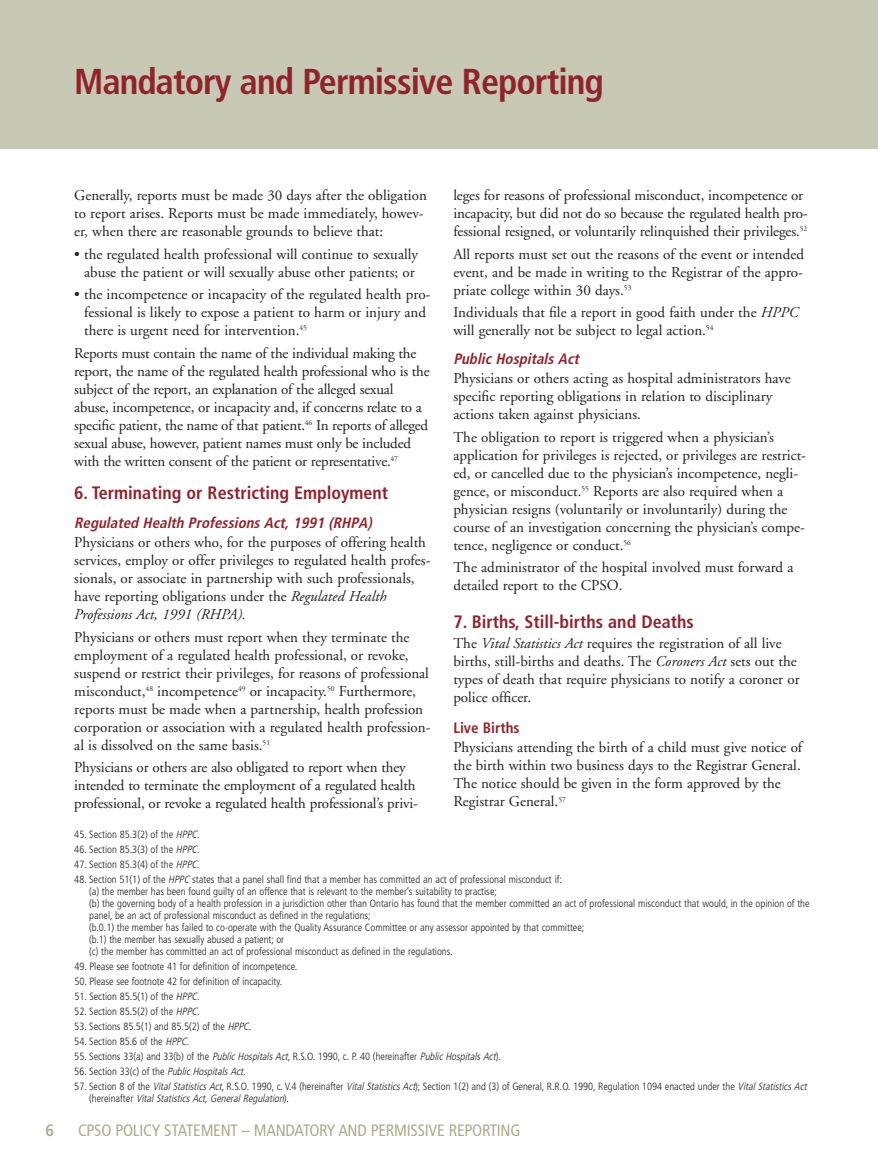
<style>
.page{position:relative;width:878px;height:1175px;background:#fff}
.page>*{position:absolute;margin:0;border:0;box-sizing:border-box;transform-origin:0 0}
.t1{font:700 condensed 36px "Frutiger";letter-spacing:-.025em;color:#91232c}
.t2{font:700 condensed 18px "Frutiger";color:#91232c}
.t3{font:condensed 16.5px "Frutiger";letter-spacing:-.015em;color:#acac8d}
.t4{font:700 condensed 16.5px "Frutiger";color:#acac8d}
.t5{font:15px/18px "Adobe Garamond";color:#231f20}
.t6{font:italic 700 condensed 15px "Frutiger";color:#91232c}
.t7{font:700 condensed 15px "Frutiger";color:#91232c}
.t8{font:300 condensed 10.5px/12px "Frutiger";color:#231f20}
.s1{font-style:italic}
</style>
<div class="page">
<div style="left:0;top:0;width:878px;height:148px;background:#c8c9b5"></div>
<h1 class="t1" style="left:74px;top:67px;width:531px">Mandatory and Permissive Reporting</h1>
<p class="t5" style="left:74px;top:188px;width:354px">Generally, reports must be made 30 days after the obligation to report arises. Reports must be made immediately, howev&shy;er, when there are reasonable grounds to believe that:</p>
<p class="t5" style="left:74px;top:246px;width:345px;text-align:center">• the regulated health professional will continue to sexually abuse the patient or will sexually abuse other patients; or</p>
<p class="t5" style="left:84px;top:287px;width:348px;text-indent:-10px">• the incompetence or incapacity of the regulated health pro&shy;fessional is likely to expose a patient to harm or injury and there is urgent need for intervention.<sup>45</sup></p>
<p class="t5" style="left:74px;top:345px;width:357px">Reports must contain the name of the individual making the report, the name of the regulated health professional who is the subject of the report, an explanation of the alleged sexual abuse, incompetence, or incapacity and, if concerns relate to a specific patient, the name of that patient.<sup>46</sup> In reports of alleged sexual abuse, however, patient names must only be included with the written consent of the patient or representative.<sup>47</sup></p>
<p class="t2" style="left:74px;top:485px;width:315px">6. Terminating or Restricting Employment</p>
<p class="t6" style="left:74px;top:517px;width:302px">Regulated Health Professions Act, 1991 (RHPA)</p>
<p class="t5" style="left:74px;top:535px;width:358px">Physicians or others who, for the purposes of offering health services, employ or offer privileges to regulated health profes&shy;sionals, or associate in partnership with such professionals, have reporting obligations under the <span class="s1">Regulated Health Professions Act, 1991 (RHPA).</span></p>
<p class="t5" style="left:74px;top:629px;width:358px">Physicians or others must report when they terminate the employment of a regulated health professional, or revoke, suspend or restrict their privileges, for reasons of professional misconduct,<sup>48</sup> incompetence<sup>49</sup> or incapacity.<sup>50</sup> Furthermore, reports must be made when a partnership, health profession corporation or association with a regulated health profession&shy;al is dissolved on the same basis.<sup>51</sup></p>
<p class="t5" style="left:74px;top:760px;width:345px">Physicians or others are also obligated to report when they intended to terminate the employment of a regulated health professional, or revoke a regulated health professional’s privi-</p>
<p class="t5" style="left:453px;top:188px;width:356px">leges for reasons of professional misconduct, incompetence or incapacity, but did not do so because the regulated health pro&shy;fessional resigned, or voluntarily relinquished their privileges.<sup>52</sup></p>
<p class="t5" style="left:453px;top:246px;width:352px;text-align:justify">All reports must set out the reasons of the event or intended event, and be made in writing to the Registrar of the appro&shy;priate college within 30 days.<sup>53</sup></p>
<p class="t5" style="left:453px;top:305px;width:346px">Individuals that file a report in good faith under the <span class="s1">HPPC </span>will generally not be subject to legal action.<sup>54</sup></p>
<p class="t6" style="left:453px;top:352px;width:130px">Public Hospitals Act</p>
<p class="t5" style="left:453px;top:370px;width:339px">Physicians or others acting as hospital administrators have specific reporting obligations in relation to disciplinary actions taken against physicians.</p>
<p class="t5" style="left:453px;top:429px;width:354px">The obligation to report is triggered when a physician’s application for privileges is rejected, or privileges are restrict&shy;ed, or cancelled due to the physician’s incompetence, negli&shy;gence, or misconduct.<sup>55</sup> Reports are also required when a physician resigns (voluntarily or involuntarily) during the course of an investigation concerning the physician’s compe&shy;tence, negligence or conduct.<sup>56</sup></p>
<p class="t5" style="left:453px;top:559px;width:341px">The administrator of the hospital involved must forward a detailed report to the CPSO.</p>
<p class="t2" style="left:453px;top:614px;width:242px">7. Births, Still-births and Deaths</p>
<p class="t5" style="left:453px;top:635px;width:348px">The <span class="s1">Vital Statistics Act</span> requires the registration of all live births, still-births and deaths. The <span class="s1">Coroners Act</span> sets out the types of death that require physicians to notify a coroner or police officer.</p>
<p class="t7" style="left:453px;top:722px;width:68px">Live Births</p>
<p class="t5" style="left:453px;top:740px;width:350px">Physicians attending the birth of a child must give notice of the birth within two business days to the Registrar General.<br>The notice should be given in the form approved by the Registrar General.<sup>57</sup></p>
<p class="t8" style="left:74px;top:829px;width:127px">45. Section 85.3(2) of the <span class="s1">HPPC</span>.</p>
<p class="t8" style="left:74px;top:844px;width:127px">46. Section 85.3(3) of the <span class="s1">HPPC</span>.</p>
<p class="t8" style="left:74px;top:859px;width:127px">47. Section 85.3(4) of the <span class="s1">HPPC</span>.</p>
<p class="t8" style="left:89px;top:874px;width:722px;text-indent:-15px">48. Section 51(1) of the <span class="s1">HPPC</span>states that a panel shall find that a member has committed an act of professional misconduct if:<br>(a) the member has been found guilty of an offence that is relevant to the member’s suitability to practise;<br>(b) the governing body of a health profession in a jurisdiction other than Ontario has found that the member committed an act of professional misconduct that would, in the opinion of the panel, be an act of professional misconduct as defined in the regulations;<br>(b.0.1) the member has failed to co-operate with the Quality Assurance Committee or any assessor appointed by that committee;<br>(b.1) the member has sexually abused a patient; or<br>(c) the member has committed an act of professional misconduct as defined in the regulations.</p>
<p class="t8" style="left:74px;top:961px;width:224px">49. Please see footnote 41 for definition of incompetence.</p>
<p class="t8" style="left:74px;top:976px;width:209px">50. Please see footnote 42 for definition of incapacity.</p>
<p class="t8" style="left:74px;top:991px;width:127px">51. Section 85.5(1) of the <span class="s1">HPPC</span>.</p>
<p class="t8" style="left:74px;top:1006px;width:127px">52. Section 85.5(2) of the <span class="s1">HPPC</span>.</p>
<p class="t8" style="left:74px;top:1021px;width:179px">53. Sections 85.5(1) and 85.5(2) of the <span class="s1">HPPC</span>.</p>
<p class="t8" style="left:74px;top:1036px;width:116px">54. Section 85.6 of the <span class="s1">HPPC</span>.</p>
<p class="t8" style="left:74px;top:1051px;width:428px">55. Sections 33(a) and 33(b) of the <span class="s1">PublicHospitalsAct</span>, R.S.O. 1990, c. P. 40 (hereinafter <span class="s1">PublicHospitalsAct</span>).</p>
<p class="t8" style="left:74px;top:1066px;width:173px">56. Section 33(c) of the <span class="s1">PublicHospitalsAct</span>.</p>
<p class="t8" style="left:89px;top:1081px;width:721px;text-indent:-15px">57. Section 8 of the <span class="s1">VitalStatisticsAct</span>, R.S.O. 1990, c. V.4 (hereinafter <span class="s1">VitalStatisticsAct</span>); Section 1(2) and (3) of General, R.R.O. 1990, Regulation 1094 enacted under the <span class="s1">VitalStatisticsAct </span>( h e r e i n a ft e r <span class="s1">Vital Statistics Act, General Regulation</span>) .</p>
<p class="t4" style="left:45px;top:1124px;width:10px">6</p>
<p class="t3" style="left:78px;top:1124px;width:444px">CPSO POLICY STATEMENT – MANDATORY AND PERMISSIVE REPORTING</p>
</div>
